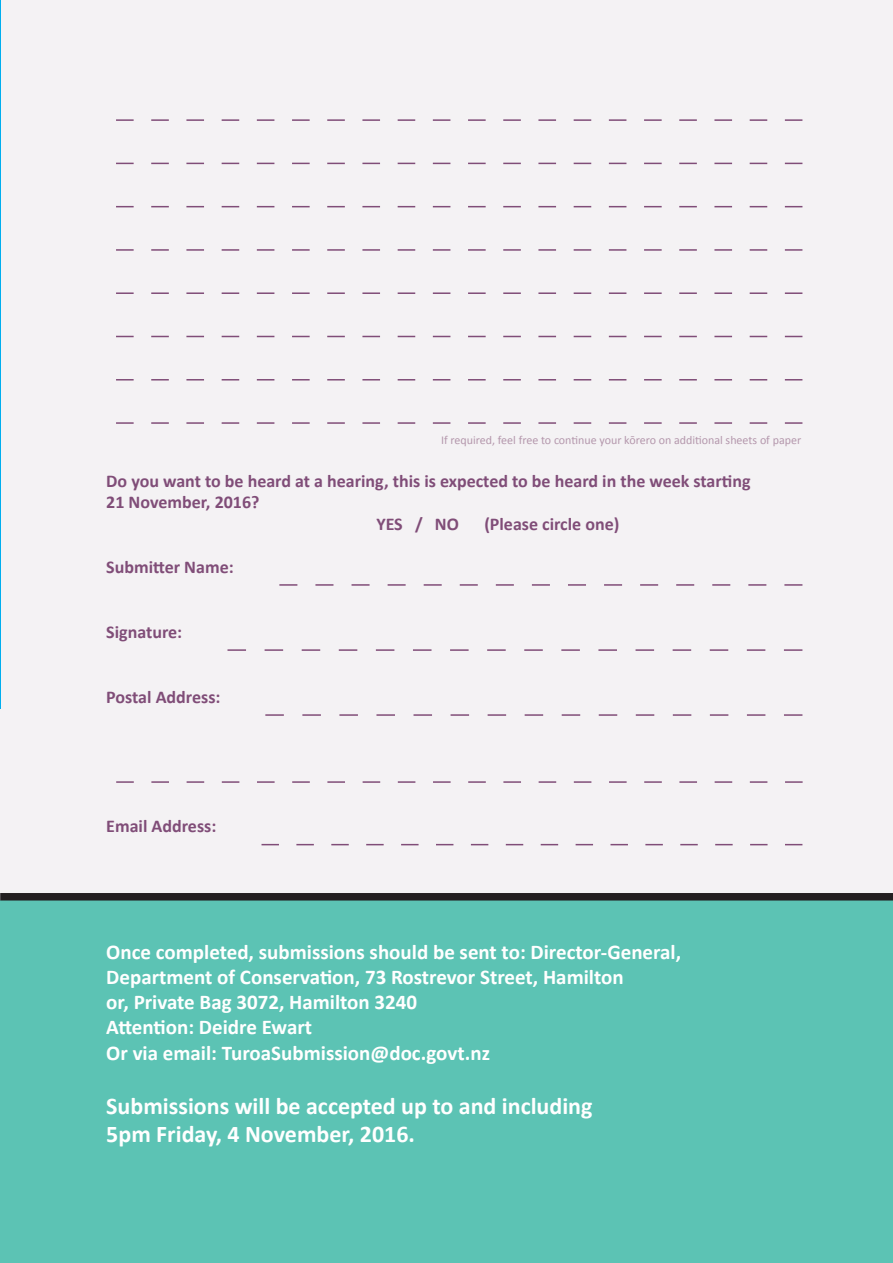
<style>
.page{position:relative;width:893px;height:1263px;background:#fff}
.page>*{position:absolute;margin:0;border:0;box-sizing:border-box;transform-origin:0 0}
.t1{font:700 24px "Calibri";color:#fff}
.t2{font:700 21px "Calibri";color:#fff}
.t3{font:700 18px "Calibri";color:#804d78}
.t4{font:12px "Calibri";color:#b497ac}
</style>
<div class="page">
<div style="left:0;top:0;width:893px;height:893px;background:#f4f2f4"></div>
<hr style="left:0;top:0;width:1px;height:708px;background:#00aeef">
<svg style="left:116px;top:119px;width:686px;height:2px"></svg>
<svg style="left:116px;top:163px;width:686px;height:1px"></svg>
<svg style="left:116px;top:206px;width:686px;height:1px"></svg>
<svg style="left:116px;top:249px;width:686px;height:2px"></svg>
<svg style="left:116px;top:292px;width:686px;height:2px"></svg>
<svg style="left:116px;top:336px;width:686px;height:1px"></svg>
<svg style="left:116px;top:379px;width:686px;height:1px"></svg>
<svg style="left:116px;top:422px;width:686px;height:2px"></svg>
<svg style="left:279px;top:584px;width:523px;height:2px"></svg>
<svg style="left:227px;top:649px;width:575px;height:2px"></svg>
<svg style="left:265px;top:714px;width:537px;height:2px"></svg>
<svg style="left:116px;top:781px;width:687px;height:2px"></svg>
<div style="left:0;top:900px;width:893px;height:363px;background:#5cc3b4"></div>
<svg style="left:261px;top:844px;width:541px;height:1px"></svg>
<div style="left:0;top:893px;width:893px;height:7px;background:#231f20"></div>
<p class="t4" style="left:441px;top:433px;width:361px">If required, feel free to continue your kōrero on additional sheets of paper</p>
<p class="t3" style="left:106px;top:469px;width:646px">Do you want to be heard at a hearing, this is expected to be heard in the week starting</p>
<p class="t3" style="left:106px;top:491px;width:155px">21 November, 2016?</p>
<p class="t3" style="left:376px;top:513px;width:84px">YES / NO</p>
<p class="t3" style="left:484px;top:513px;width:137px">(Please circle one)</p>
<p class="t3" style="left:106px;top:556px;width:129px">Submitter Name:</p>
<p class="t3" style="left:106px;top:621px;width:77px">Signature:</p>
<p class="t3" style="left:106px;top:685px;width:116px">Postal Address:</p>
<p class="t3" style="left:106px;top:815px;width:112px">Email Address:</p>
<p class="t2" style="left:106px;top:939px;width:576px">Once completed, submissions should be sent to: Director-General,</p>
<p class="t2" style="left:106px;top:964px;width:519px">Department of Conservation, 73 Rostrevor Street, Hamilton</p>
<p class="t2" style="left:106px;top:989px;width:312px">or, Private Bag 3072, Hamilton 3240</p>
<p class="t2" style="left:106px;top:1014px;width:207px">Attention: Deidre Ewart</p>
<p class="t2" style="left:106px;top:1039px;width:385px">Or via email: TuroaSubmission@doc.govt.nz</p>
<p class="t1" style="left:106px;top:1091px;width:488px">Submissions will be accepted up to and including</p>
<p class="t1" style="left:106px;top:1119px;width:310px">5pm Friday, 4 November, 2016.</p>
</div>
